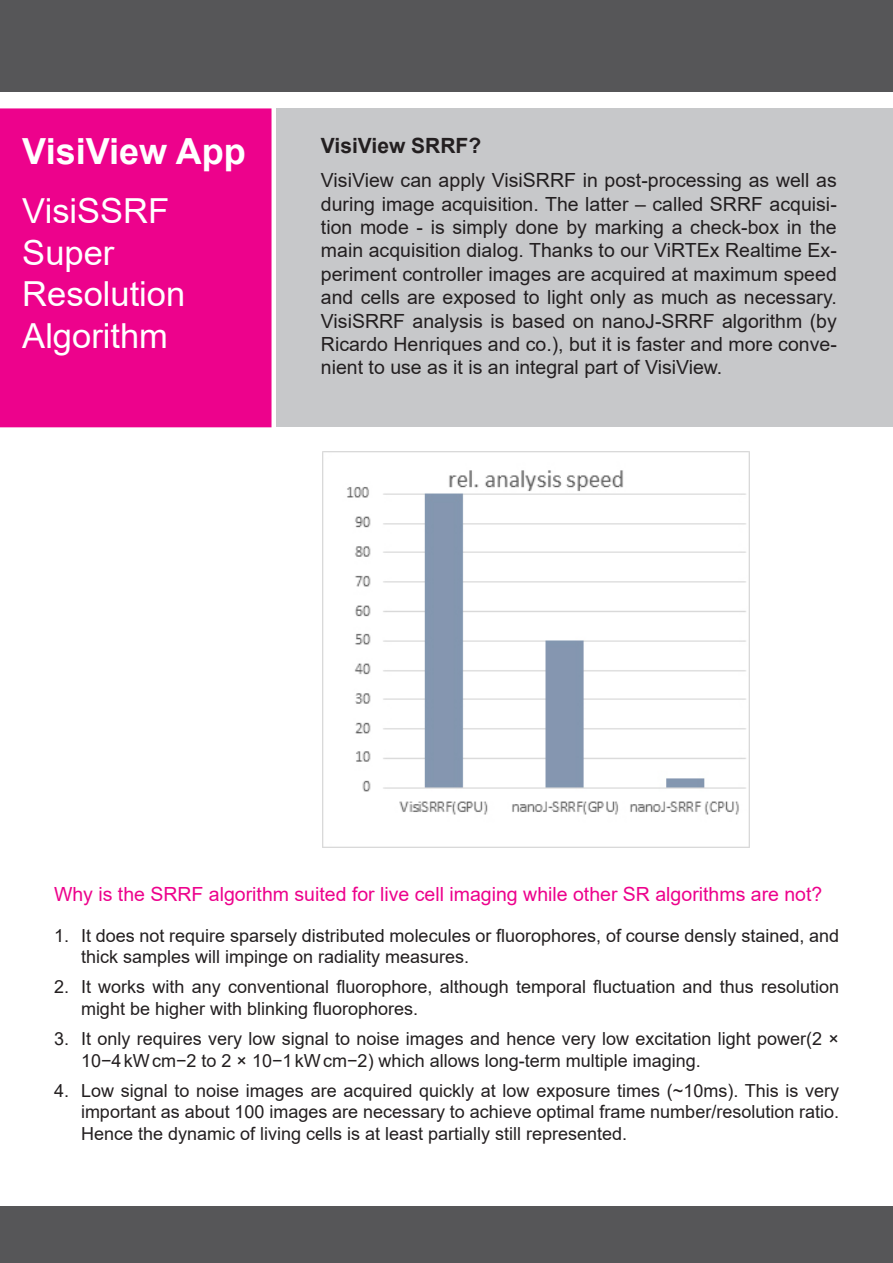
<style>
.page{position:relative;width:893px;height:1263px;background:#fff}
.page>*{position:absolute;margin:0;border:0;box-sizing:border-box;transform-origin:0 0}
.t1{font:700 36px "Arial";color:#fff}
.t2{font:34.5px/41.4px "Arial";color:#fff}
.t3{font:700 21px "Arial";color:#231f20}
.t4{font:19.5px/23.4px "Arial";color:#231f20;text-align:justify}
.t5{font:19.5px "Arial";color:#ed028c}
.t6{font:18px/21.6px "Arial";color:#231f20}
</style>
<div class="page">
<div style="left:0;top:0;width:893px;height:92px;background:#565658"></div>
<div style="left:0;top:108px;width:272px;height:319px;background:#ed028c"></div>
<div style="left:276px;top:108px;width:617px;height:319px;background:#c7c8ca"></div>
<div style="left:0;top:1206px;width:893px;height:57px;background:#565658"></div>
<img style="left:322px;top:452px;width:428px;height:396px">
<p class="t1" style="left:22px;top:126px;width:225px">VisiView App</p>
<p class="t2" style="left:22px;top:190px;width:148px">VisiSSRF<br>Super</p>
<p class="t2" style="left:22px;top:273px;width:164px">Resolution</p>
<p class="t2" style="left:22px;top:314px;width:147px">Algorithm</p>
<p class="t3" style="left:321px;top:131px;width:162px">VisiView SRRF?</p>
<p class="t4" style="left:321px;top:169px;width:517px">VisiView can apply VisiSRRF in post-processing as well as during image acquisition. The latter – called SRRF acquisi&shy;tion mode - is simply done by marking a check-box in the main acquisition dialog. Thanks to our ViRTEx Realtime Ex&shy;periment controller images are acquired at maximum speed and cells are exposed to light only as much as necessary.<br>VisiSRRF analysis is based on nanoJ-SRRF algorithm (by Ricardo Henriques and co.), but it is faster and more conve&shy;nient to use as it is an integral part of VisiView.</p>
<p class="t5" style="left:54px;top:880px;width:770px">Why is the SRRF algorithm suited for live cell imaging while other SR algorithms are not?</p>
<p class="t6" style="left:81px;top:924px;width:760px;text-indent:-27px">1. It does not require sparsely distributed molecules or fluorophores, of course densly stained, and thick samples will impinge on radiality measures.</p>
<p class="t6" style="left:81px;top:976px;width:760px;text-indent:-27px">2. It works with any conventional fluorophore, although temporal fluctuation and thus resolution might be higher with blinking fluorophores.</p>
<p class="t6" style="left:81px;top:1028px;width:760px;text-indent:-27px">3. It only requires very low signal to noise images and hence very low excitation light power(2 ×<br>10−4kWcm−2 to 2 × 10−1kWcm−2) which allows long-term multiple imaging.</p>
<p class="t6" style="left:81px;top:1080px;width:760px;text-align:justify;text-indent:-27px">4. Low signal to noise images are acquired quickly at low exposure times (~10ms). This is very important as about 100 images are necessary to achieve optimal frame number/resolution ratio.<br>Hence the dynamic of living cells is at least partially still represented.</p>
</div>
